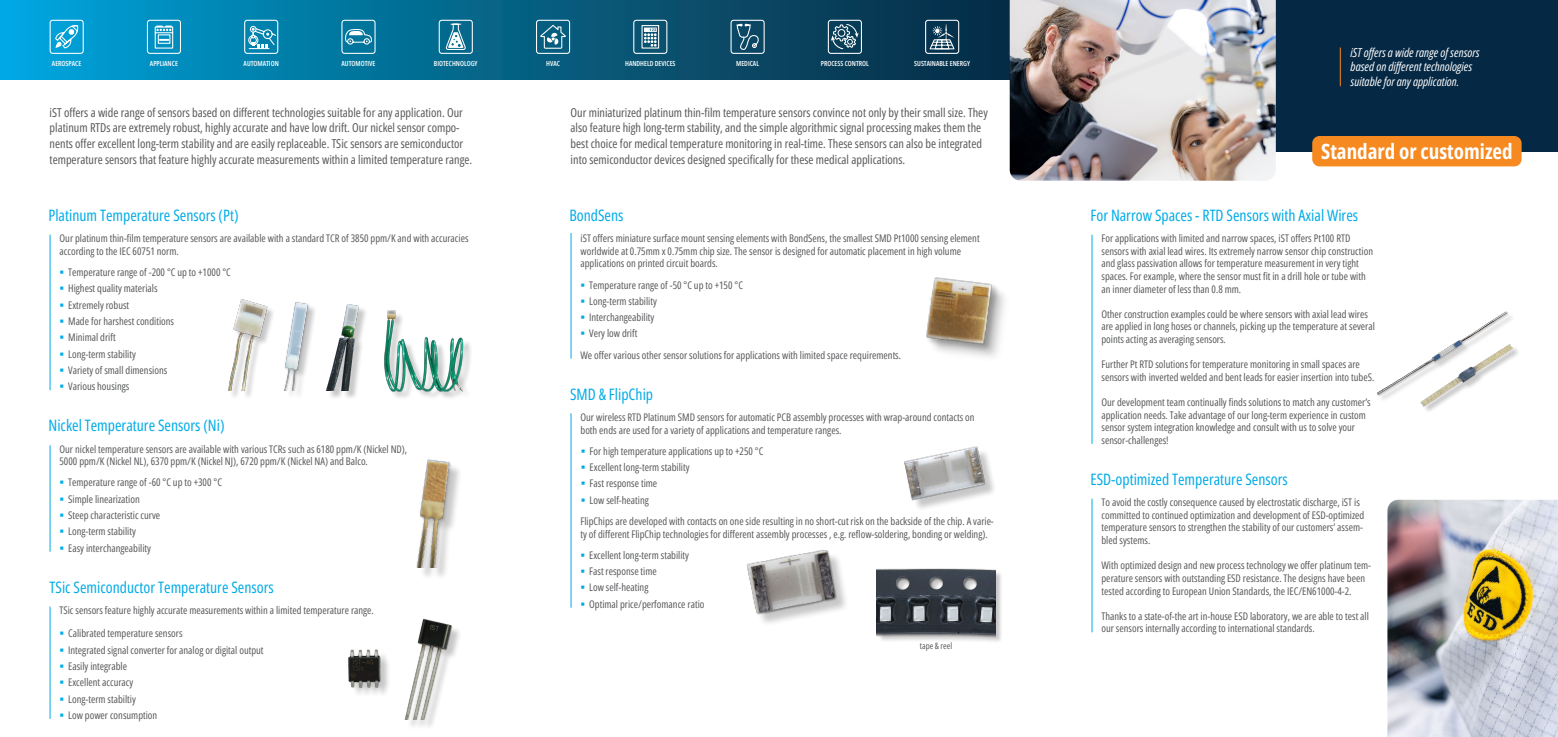
<style>
.page{position:relative;width:1558px;height:737px;background:#fff}
.page>*{position:absolute;margin:0;border:0;box-sizing:border-box;transform-origin:0 0}
.t1{font:700 21px "Open Sans Condensed";color:#fff}
.t2{font:15.75px "Open Sans Condensed";color:#00abe7}
.t3{font:12.25px/15.8px "Open Sans Condensed";color:#57585a}
.t4{font:italic 12.25px/14.7px "Open Sans Condensed";color:#fff}
.t5{font:10.5px/16.3px "Open Sans Condensed";color:#57585a}
.t6{font:8.75px "Open Sans Condensed";color:#57585a}
.t7{font:600 7px "Open Sans Condensed";color:#fff}
</style>
<div class="page">
<div style="left:407px;top:620px;width:55px;height:110px;background:#231f20;opacity:.25"></div>
<img style="left:405px;top:619px;width:57px;height:100px">
<img style="left:348px;top:649px;width:41px;height:45px">
<div style="left:229px;top:301px;width:47px;height:99px;background:#231f20;opacity:.25"></div>
<img style="left:228px;top:299px;width:44px;height:91px">
<div style="left:419px;top:462px;width:45px;height:117px;background:#231f20;opacity:.25"></div>
<img style="left:416px;top:459px;width:48px;height:108px">
<div style="left:286px;top:303px;width:33px;height:97px;background:#231f20;opacity:.25"></div>
<img style="left:272px;top:301px;width:45px;height:89px">
<div style="left:385px;top:312px;width:88px;height:88px;background:#231f20;opacity:.25"></div>
<img style="left:384px;top:310px;width:89px;height:81px">
<div style="left:328px;top:305px;width:40px;height:95px;background:#231f20;opacity:.25"></div>
<img style="left:317px;top:303px;width:51px;height:87px">
<img style="left:926px;top:277px;width:79px;height:80px">
<img style="left:904px;top:446px;width:90px;height:63px">
<div style="left:0;top:0;width:1042px;height:79px;background:linear-gradient(to right,#00a3d8,#0a2438)"></div>
<div style="left:1107px;top:0;width:451px;height:151px;background:#052844"></div>
<img style="left:1387px;top:500px;width:171px;height:237px">
<img style="left:1377px;top:311px;width:141px;height:100px">
<hr style="left:50px;top:235px;width:1px;height:155px;background:#00abe7">
<hr style="left:50px;top:445px;width:1px;height:106px;background:#00abe7">
<hr style="left:50px;top:606px;width:1px;height:113px;background:#00abe7">
<hr style="left:570px;top:233px;width:1px;height:125px;background:#00abe7">
<hr style="left:570px;top:413px;width:1px;height:194px;background:#00abe7">
<hr style="left:1340px;top:47px;width:1px;height:39px;background:#f6891f">
<hr style="left:1091px;top:235px;width:1px;height:209px;background:#00abe7">
<hr style="left:1091px;top:498px;width:1px;height:134px;background:#00abe7">
<img style="left:1009px;top:0;width:267px;height:181px">
<div style="left:1312px;top:136px;width:209px;height:30px;background:#f6891f;border-radius:7px"></div>
<img style="left:747px;top:550px;width:99px;height:73px">
<div style="left:878px;top:569px;width:125px;height:75px;background:#231f20;opacity:.25"></div>
<img style="left:877px;top:568px;width:118px;height:69px">
<svg style="left:50px;top:20px;width:34px;height:34px"></svg>
<svg style="left:147px;top:20px;width:34px;height:34px"></svg>
<svg style="left:244px;top:20px;width:34px;height:34px"></svg>
<svg style="left:341px;top:20px;width:34px;height:34px"></svg>
<svg style="left:439px;top:20px;width:34px;height:34px"></svg>
<svg style="left:536px;top:20px;width:34px;height:34px"></svg>
<svg style="left:633px;top:20px;width:34px;height:34px"></svg>
<svg style="left:730px;top:20px;width:34px;height:34px"></svg>
<svg style="left:828px;top:20px;width:34px;height:34px"></svg>
<svg style="left:925px;top:20px;width:34px;height:34px"></svg>
<p class="t7" style="left:52px;top:58px;width:31px">AEROSPACE</p>
<p class="t7" style="left:150px;top:58px;width:29px">APPLIANCE</p>
<p class="t7" style="left:244px;top:58px;width:37px">AUTOMATION</p>
<p class="t7" style="left:341px;top:58px;width:35px">AUTOMOTIVE</p>
<p class="t7" style="left:434px;top:58px;width:45px">BIOTECHNOLOGY</p>
<p class="t7" style="left:546px;top:58px;width:15px">HVAC</p>
<p class="t7" style="left:625px;top:58px;width:52px">HANDHELD DEVICES</p>
<p class="t7" style="left:736px;top:58px;width:24px">MEDICAL</p>
<p class="t7" style="left:821px;top:58px;width:50px">PROCESS CONTROL</p>
<p class="t7" style="left:914px;top:58px;width:57px">SUSTAINABLE ENERGY</p>
<p class="t3" style="left:50px;top:104px;width:424px">iST offers a wide range of sensors based on different technologies suitable for any application. Our platinum RTDs are extremely robust, highly accurate and have low drift. Our nickel sensor compo&shy;nents offer excellent long-term stability and are easily replaceable. TSic sensors are semiconductor temperature sensors that feature highly accurate measurements within a limited temperature range.</p>
<h2 class="t2" style="left:48px;top:204px;width:192px">Platinum Temperature Sensors (Pt)</h2>
<p class="t5" style="left:60px;top:232px;width:410px;line-height:12.6px">Our platinum thin-film temperature sensors are available with a standard TCR of 3850 ppm/K and with accuracies according to the IEC 60751 norm.</p>
<p class="t5" style="left:68px;top:264px;width:164px">Temperature range of -200 °C up to +1000 °C<br>Highest quality materials<br>Extremely robust<br>Made for harshest conditions<br>Minimal drift<br>Long-term stability<br>Variety of small dimensions<br>Various housings</p>
<h2 class="t2" style="left:48px;top:415px;width:178px">Nickel Temperature Sensors (Ni)</h2>
<p class="t5" style="left:60px;top:442px;width:349px;line-height:12.6px">Our nickel temperature sensors are available with various TCRs such as 6180 ppm/K (Nickel ND),<br>5000 ppm/K (Nickel NL), 6370 ppm/K (Nickel NJ), 6720 ppm/K (Nickel NA) and Balco.</p>
<p class="t5" style="left:68px;top:474px;width:155px">Temperature range of -60 °C up to +300 °C<br>Simple linearization<br>Steep characteristic curve<br>Long-term stability<br>Easy interchangeability</p>
<h2 class="t2" style="left:50px;top:576px;width:226px">TSic Semiconductor Temperature Sensors</h2>
<p class="t5" style="left:68px;top:625px;width:197px">Calibrated temperature sensors<br>Integrated signal converter for analog or digital output<br>Easily integrable<br>Excellent accuracy<br>Long-term stabiltiy<br>Low power consumption</p>
<p class="t5" style="left:60px;top:602px;width:316px">TSic sensors feature highly accurate measurements within a limited temperature range.</p>
<p class="t3" style="left:570px;top:104px;width:419px">Our miniaturized platinum thin-film temperature sensors convince not only by their small size. They also feature high long-term stability, and the simple algorithmic signal processing makes them the best choice for medical temperature monitoring in real-time. These sensors can also be integrated into semiconductor devices designed specifically for these medical applications.</p>
<h2 class="t2" style="left:569px;top:204px;width:56px">BondSens</h2>
<p class="t5" style="left:580px;top:232px;width:401px;line-height:12.6px">iST offers miniature surface mount sensing elements with BondSens, the smallest SMD Pt1000 sensing element worldwide at 0.75mm x 0.75mm chip size. The sensor is designed for automatic placement in high volume applications on printed circuit boards.</p>
<p class="t5" style="left:589px;top:276px;width:155px">Temperature range of -50 °C up to +150 °C<br>Long-term stability<br>Interchangeability<br>Very low drift</p>
<p class="t5" style="left:580px;top:346px;width:322px">We offer various other sensor solutions for applications with limited space requirements.</p>
<h2 class="t2" style="left:570px;top:383px;width:85px">SMD &amp; FlipChip</h2>
<p class="t5" style="left:580px;top:410px;width:395px;line-height:12.6px">Our wireless RTD Platinum SMD sensors for automatic PCB assembly processes with wrap-around contacts on both ends are used for a variety of applications and temperature ranges.</p>
<p class="t5" style="left:590px;top:442px;width:175px">For high temperature applications up to +250 °C<br>Excellent long-term stability<br>Fast response time<br>Low self-heating</p>
<p class="t5" style="left:580px;top:514px;width:415px;line-height:12.6px">FlipChips are developed with contacts on one side resulting in no short-cut risk on the backside of the chip. A varie&shy;ty of different FlipChip technologies for different assembly processes , e.g. reflow-soldering, bonding or welding).</p>
<p class="t5" style="left:589px;top:546px;width:117px">Excellent long-term stability<br>Fast response time<br>Low self-heating<br>Optimal price/perfomance ratio</p>
<p class="t6" style="left:920px;top:639px;width:34px">tape &amp; reel</p>
<p class="t4" style="left:1350px;top:44px;width:130px">iST offers a wide range of sensors based on different technologies suitable for any application.</p>
<h1 class="t1" style="left:1321px;top:136px;width:193px">Standard or customized</h1>
<h2 class="t2" style="left:1090px;top:204px;width:269px">For Narrow Spaces - RTD Sensors with Axial Wires</h2>
<p class="t5" style="left:1101px;top:232px;width:273px;line-height:12.6px">For applications with limited and narrow spaces, iST offers Pt100 RTD sensors with axial lead wires. Its extremely narrow sensor chip construction and glass passivation allows for temperature measurement in very tight spaces. For example, where the sensor must fit in a drill hole or tube with an inner diameter of less than 0.8 mm.</p>
<p class="t5" style="left:1101px;top:307px;width:275px;line-height:12.6px">Other construction examples could be where sensors with axial lead wires are applied in long hoses or channels, picking up the temperature at several points acting as averaging sensors.</p>
<p class="t5" style="left:1101px;top:358px;width:274px;line-height:12.6px">Further Pt RTD solutions for temperature monitoring in small spaces are sensors with inverted welded and bent leads for easier insertion into tubeS.</p>
<p class="t5" style="left:1101px;top:395px;width:271px;line-height:12.6px">Our development team continually finds solutions to match any customer’s application needs. Take advantage of our long-term experience in custom sensor system integration knowledge and consult with us to solve your sensor-challenges!</p>
<h2 class="t2" style="left:1090px;top:468px;width:199px">ESD-optimized Temperature Sensors</h2>
<p class="t5" style="left:1101px;top:496px;width:264px;line-height:12.6px">To avoid the costly consequence caused by electrostatic discharge, iST is committed to continued optimization and development of ESD-optimized temperature sensors to strengthen the stability of our customers’ assem&shy;bled systems.</p>
<p class="t5" style="left:1101px;top:559px;width:271px;line-height:12.6px">With optimized design and new process technology we offer platinum tem&shy;perature sensors with outstanding ESD resistance. The designs have been tested according to European Union Standards, the IEC/EN61000-4-2.</p>
<p class="t5" style="left:1101px;top:609px;width:269px;line-height:12.6px">Thanks to a state-of-the art in-house ESD laboratory, we are able to test all our sensors internally according to international standards.</p>
</div>
